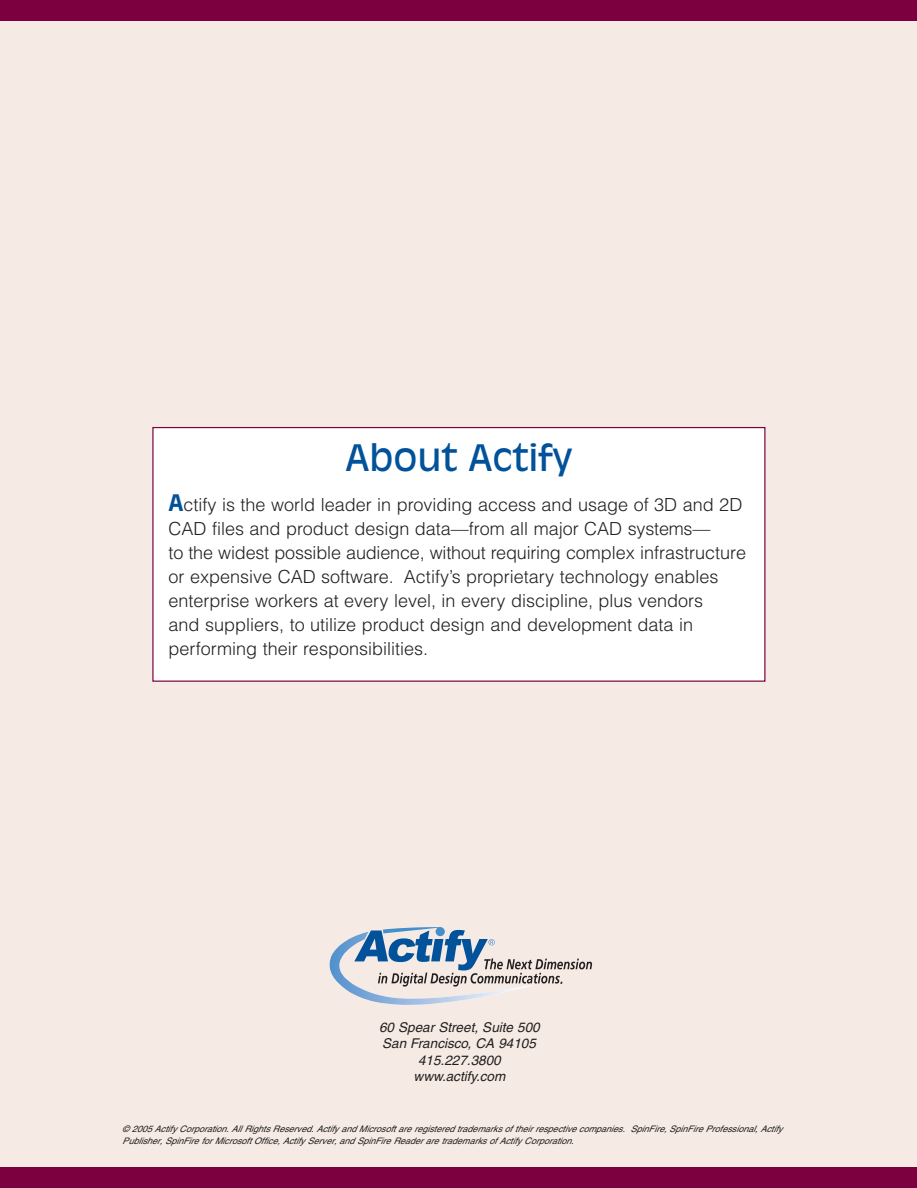
<style>
.page{position:relative;width:917px;height:1188px;background:#fff}
.page>*{position:absolute;margin:0;border:0;box-sizing:border-box;transform-origin:0 0}
.t1{font:36px "Antique Olive";color:#01529a}
.t2{font:300 18px/24px "Helvetica";color:#231f20}
.t3{font:italic 13.5px/16.5px "Helvetica";color:#231f20;text-align:center}
.t4{font:italic 9px/12px "Helvetica";color:#231f20}
.s1{font-family:"Antique Olive";font-weight:700;font-size:22.5px;color:#01529a}
</style>
<div class="page">
<div style="left:0;top:20px;width:916px;height:1161px;background:#f5ebe4"></div>
<div style="left:153px;top:428px;width:611px;height:253px;background:#fff"></div>
<div style="left:152px;top:427px;width:613px;height:255px;border:1px solid #7c0040"></div>
<svg style="left:329px;top:927px;width:263px;height:78px"></svg>
<div style="left:0;top:0;width:916px;height:20px;background:#7c0040"></div>
<div style="left:0;top:1168px;width:916px;height:20px;background:#7c0040"></div>
<h1 class="t1" style="left:345px;top:443px;width:229px">About Actify</h1>
<p class="t2" style="left:168px;top:493px;width:579px"><span class="s1">A</span>ctify is the world leader in providing access and usage of 3D and 2D CAD files and product design data—from all major CAD systems—<br>to the widest possible audience, without requiring complex infrastructure or expensive CAD software. Actify’s proprietary technology enables enterprise workers at every level, in every discipline, plus vendors<br>and suppliers, to utilize product design and development data in performing their responsibilities.</p>
<p class="t3" style="left:379px;top:1020px;width:162px">60 Spear Street, Suite 500<br>San Francisco, CA 94105<br>415.227.3800 www.actify.com</p>
<p class="t4" style="left:122px;top:1124px;width:661px">© 2005 Actify Corporation. All Rights Reserved. Actify and Microsoft are registered trademarks of their respective companies. SpinFire, SpinFire Professional, Actify<br>Publisher, SpinFire for Microsoft Office, Actify Server, and SpinFire Reader are trademarks of Actify Corporation.</p>
</div>
